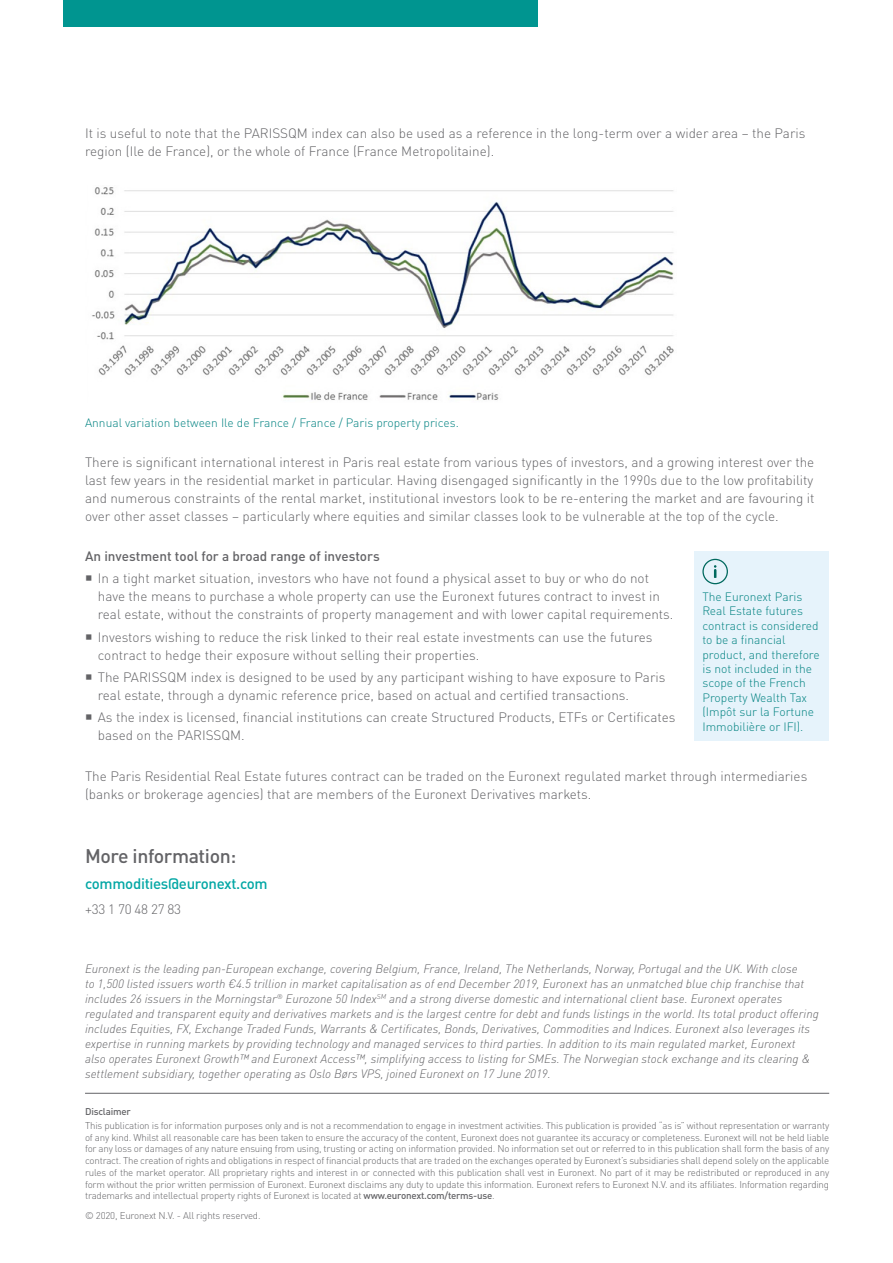
<style>
.page{position:relative;width:893px;height:1263px;background:#fff}
.page>*{position:absolute;margin:0;border:0;box-sizing:border-box;transform-origin:0 0}
.t1{font:500 19.5px "DIN Pro";letter-spacing:-.02em;color:#636366}
.t2{font:500 15px "DIN Pro";letter-spacing:-.02em;color:#03a7a5}
.NYX_Intro_Text__6pt{font:300 13.5px/18px "DIN Pro";color:#636366}
.NYX_Intro_Text__6pt-2{font:500 13.5px "DIN Pro";color:#636366}
.NYX_Intro_Text__6pt-3{font:italic 300 12px/15px "DIN Pro";color:#636366}
.NYX_Intro_Text__6pt-4{font:300 12px/14.4px "DIN Pro";color:#018281}
.t3{font:300 9.75px/11.7px "DIN Pro";letter-spacing:-.02em;color:#636366;text-align:justify}
.t4{font:500 9.75px "DIN Pro";letter-spacing:-.02em;color:#636366}
.s1{font-weight:500}
</style>
<div class="page">
<div style="left:64px;top:0;width:474px;height:27px;background:#009590"></div>
<hr style="left:85px;top:1093px;width:744px;height:1px;background:#636366">
<img style="left:92px;top:187px;width:582px;height:213px">
<div style="left:695px;top:551px;width:134px;height:189px;background:#e6f3fb"></div>
<svg style="left:702px;top:559px;width:26px;height:25px"></svg>
<p class="NYX_Intro_Text__6pt" style="left:85px;top:123px;width:722px">It is useful to note that the PARISSQM index can also be used as a reference in the long-term over a wider area – the Paris region (Ile de France), or the whole of France (France Metropolitaine).</p>
<p class="NYX_Intro_Text__6pt-4" style="left:85px;top:414px;width:375px">Annual variation between Ile de France / France / Paris property prices.</p>
<p class="NYX_Intro_Text__6pt" style="left:85px;top:452px;width:731px;text-align:justify">There is significant international interest in Paris real estate from various types of investors, and a growing interest over the last few years in the residential market in particular. Having disengaged significantly in the 1990s due to the low profitability and numerous constraints of the rental market, institutional investors look to be re-entering the market and are favouring it over other asset classes – particularly where equities and similar classes look to be vulnerable at the top of the cycle.</p>
<p class="NYX_Intro_Text__6pt-2" style="left:85px;top:545px;width:296px">An investment tool for a broad range of investors</p>
<p class="NYX_Intro_Text__6pt" style="left:98px;top:568px;width:577px">In a tight market situation, investors who have not found a physical asset to buy or who do not have the means to purchase a whole property can use the Euronext futures contract to invest in real estate, without the constraints of property management and with lower capital requirements.</p>
<p class="NYX_Intro_Text__6pt" style="left:98px;top:627px;width:556px">Investors wishing to reduce the risk linked to their real estate investments can use the futures contract to hedge their exposure without selling their properties.</p>
<p class="NYX_Intro_Text__6pt" style="left:98px;top:667px;width:569px">The PARISSQM index is designed to be used by any participant wishing to have exposure to Paris real estate, through a dynamic reference price, based on actual and certified transactions.</p>
<p class="NYX_Intro_Text__6pt" style="left:98px;top:707px;width:579px">As the index is licensed, financial institutions can create Structured Products, ETFs or Certificates based on the PARISSQM.</p>
<p class="NYX_Intro_Text__6pt-4" style="left:702px;top:588px;width:119px">The Euronext Paris<br>Real Estate futures contract is considered to be a financial product, and therefore is not included in the scope of the French<br>Property Wealth Tax (Impôt sur la Fortune<br>Immobilière or IFI).</p>
<p class="NYX_Intro_Text__6pt" style="left:85px;top:765px;width:724px">The Paris Residential Real Estate futures contract can be traded on the Euronext regulated market through intermediaries (banks or brokerage agencies) that are members of the Euronext Derivatives markets.</p>
<p class="t1" style="left:85px;top:840px;width:153px">More information:</p>
<p class="t2" style="left:85px;top:871px;width:184px">commodities@euronext.com</p>
<p class="NYX_Intro_Text__6pt" style="left:85px;top:899px;width:98px">+33 1 70 48 27 83</p>
<p class="NYX_Intro_Text__6pt-3" style="left:85px;top:960px;width:735px">Euronext is the leading pan-European exchange, covering Belgium, France, Ireland, The Netherlands, Norway, Portugal and the UK. With close<br>to 1,500 listed issuers worth €4.5 trillion in market capitalisation as of end December 2019, Euronext has an unmatched blue chip franchise that includes 26 issuers in the Morningstar<sup>®</sup> Eurozone 50 Index<sup>SM</sup> and a strong diverse domestic and international client base. Euronext operates regulated and transparent equity and derivatives markets and is the largest centre for debt and funds listings in the world. Its total product offering includes Equities, FX, Exchange Traded Funds, Warrants &amp; Certificates, Bonds, Derivatives, Commodities and Indices. Euronext also leverages its expertise in running markets by providing technology and managed services to third parties. In addition to its main regulated market, Euronext also operates Euronext Growth™ and Euronext Access™, simplifying access to listing for SMEs. The Norwegian stock exchange and its clearing &amp; settlement subsidiary, together operating as Oslo Børs VPS, joined Euronext on 17 June 2019.</p>
<p class="t4" style="left:85px;top:1104px;width:47px">Disclaimer</p>
<p class="t3" style="left:85px;top:1119px;width:746px">This publication is for information purposes only and is not a recommendation to engage in investment activities. This publication is provided “as is” without representation or warranty of any kind. Whilst all reasonable care has been taken to ensure the accuracy of the content, Euronext does not guarantee its accuracy or completeness. Euronext will not be held liable for any loss or damages of any nature ensuing from using, trusting or acting on information provided. No information set out or referred to in this publication shall form the basis of any contract. The creation of rights and obligations in respect of financial products that are traded on the exchanges operated by Euronext’s subsidiaries shall depend solely on the applicable rules of the market operator. All proprietary rights and interest in or connected with this publication shall vest in Euronext. No part of it may be redistributed or reproduced in any form without the prior written permission of Euronext. Euronext disclaims any duty to update this information. Euronext refers to Euronext N.V. and its affiliates. Information regarding trademarks and intellectual property rights of Euronext is located at <span class="s1">www.euronext.com/terms-use</span>.</p>
<p class="t3" style="left:85px;top:1209px;width:177px">© 2020, Euronext N.V. - All rights reserved.</p>
</div>
